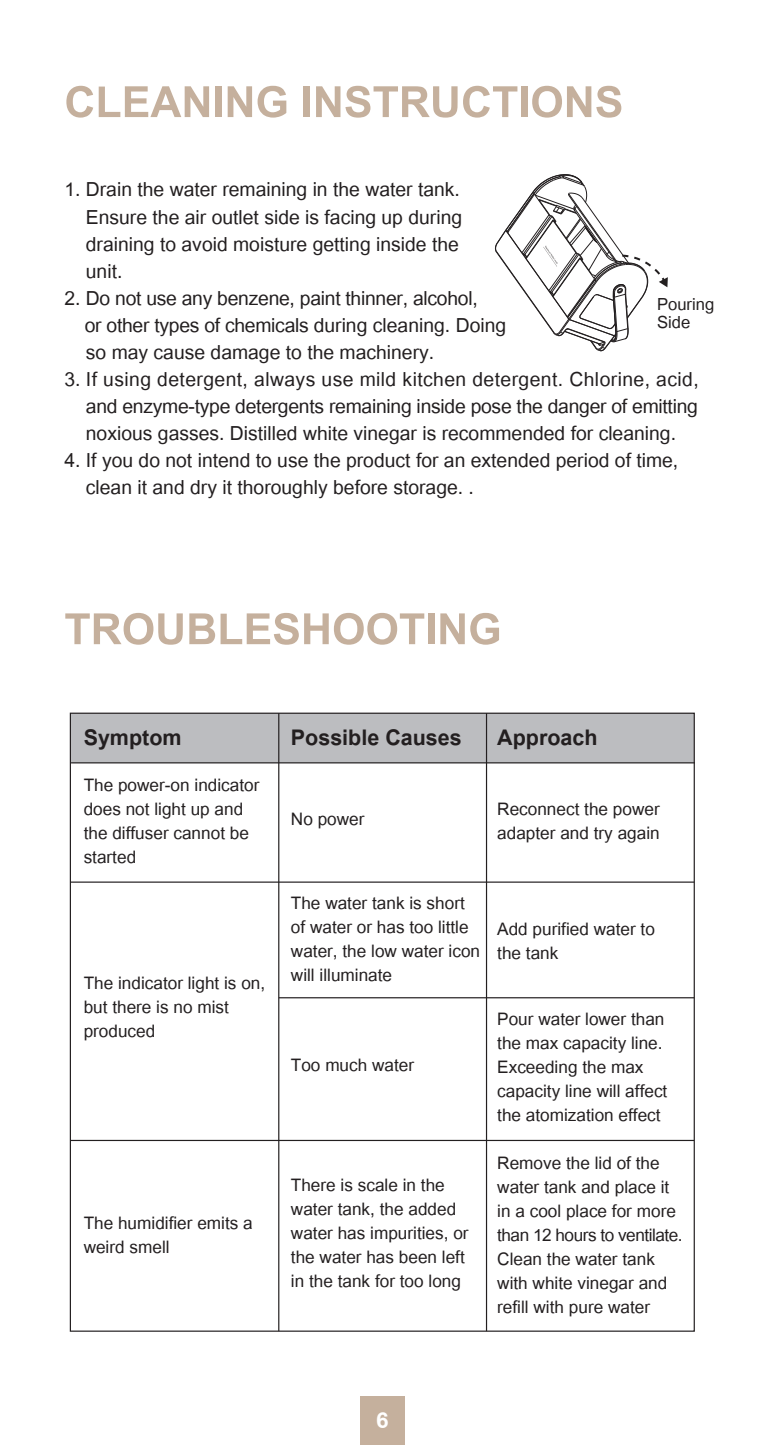
<style>
.page{position:relative;width:766px;height:1446px;background:#fff}
.page>*{position:absolute;margin:0;border:0;box-sizing:border-box;transform-origin:0 0}
.t1{font:700 60px "Utsaah";color:#c5b09d}
.t2{font:700 31.5px "Utsaah";color:#fff}
.t3{font:700 30px "Utsaah";color:#231f20}
.t4{font:27px/27px "Utsaah";color:#231f20;text-align:justify}
.t5{font:24px/24px "Utsaah";color:#231f20}
.t6{font:23.1px/18px "Utsaah";color:#231f20}
</style>
<div class="page">
<div style="left:70px;top:713px;width:624px;height:50px;background:#bcbdc0"></div>
<svg style="left:494px;top:174px;width:173px;height:178px"></svg>
<svg style="left:543px;top:247px;width:14px;height:20px"></svg>
<hr style="left:70px;top:881px;width:624px;height:2px;background:#231f20">
<hr style="left:71px;top:762px;width:623px;height:1px;background:#231f20">
<hr style="left:279px;top:997px;width:415px;height:1px;background:#231f20">
<hr style="left:70px;top:1140px;width:624px;height:1px;background:#231f20">
<hr style="left:278px;top:713px;width:1px;height:618px;background:#231f20">
<hr style="left:486px;top:713px;width:1px;height:618px;background:#231f20">
<div style="left:360px;top:1396px;width:45px;height:49px;background:#c5b09d"></div>
<h1 class="t1" style="left:64px;top:73px;width:560px">CLEANING INSTRUCTIONS</h1>
<p class="t4" style="left:86px;top:178px;width:378px;text-indent:-21px">1. Drain the water remaining in the water tank.<br>Ensure the air outlet side is facing up during draining to avoid moisture getting inside the unit.</p>
<p class="t4" style="left:85px;top:286px;width:423px;text-align:left;text-indent:-20px">2. Do not use any benzene, paint thinner, alcohol,<br>or other types of chemicals during cleaning. Doing so may cause damage to the machinery.</p>
<p class="t4" style="left:86px;top:367px;width:614px;text-indent:-21px">3. If using detergent, always use mild kitchen detergent. Chlorine, acid, and enzyme-type detergents remaining inside pose the danger of emitting noxious gasses. Distilled white vinegar is recommended for cleaning.</p>
<p class="t4" style="left:86px;top:448px;width:593px;text-indent:-21px">4. If you do not intend to use the product for an extended period of time, clean it and dry it thoroughly before storage. .</p>
<p class="t6" style="left:656px;top:297px;width:59px">Pouring<br>Side</p>
<h1 class="t1" style="left:64px;top:600px;width:438px">TROUBLESHOOTING</h1>
<p class="t3" style="left:84px;top:723px;width:99px">Symptom</p>
<p class="t3" style="left:291px;top:723px;width:308px">Possible Causes Approach</p>
<p class="t5" style="left:84px;top:774px;width:177px">The power-on indicator does not light up and the diffuser cannot be started</p>
<p class="t5" style="left:84px;top:972px;width:183px">The indicator light is on, but there is no mist produced</p>
<p class="t5" style="left:84px;top:1212px;width:170px">The humidifier emits a weird smell</p>
<p class="t5" style="left:291px;top:808px;width:75px">No power</p>
<p class="t5" style="left:497px;top:798px;width:164px">Reconnect the power adapter and try again</p>
<p class="t5" style="left:291px;top:892px;width:191px">The water tank is short of water or has too little water, the low water icon will illuminate</p>
<p class="t5" style="left:291px;top:1054px;width:125px">Too much water</p>
<p class="t5" style="left:291px;top:1174px;width:179px">There is scale in the water tank, the added water has impurities, or the water has been left in the tank for too long</p>
<p class="t5" style="left:497px;top:918px;width:159px">Add purified water to the tank</p>
<p class="t5" style="left:497px;top:1008px;width:171px">Pour water lower than the max capacity line.<br>Exceeding the max capacity line will affect the atomization effect</p>
<p class="t5" style="left:497px;top:1152px;width:187px">Remove the lid of the water tank and place it in a cool place for more than 12 hours to ventilate.<br>Clean the water tank with white vinegar and refill with pure water</p>
<h2 class="t2" style="left:376px;top:1405px;width:14px">6</h2>
</div>
